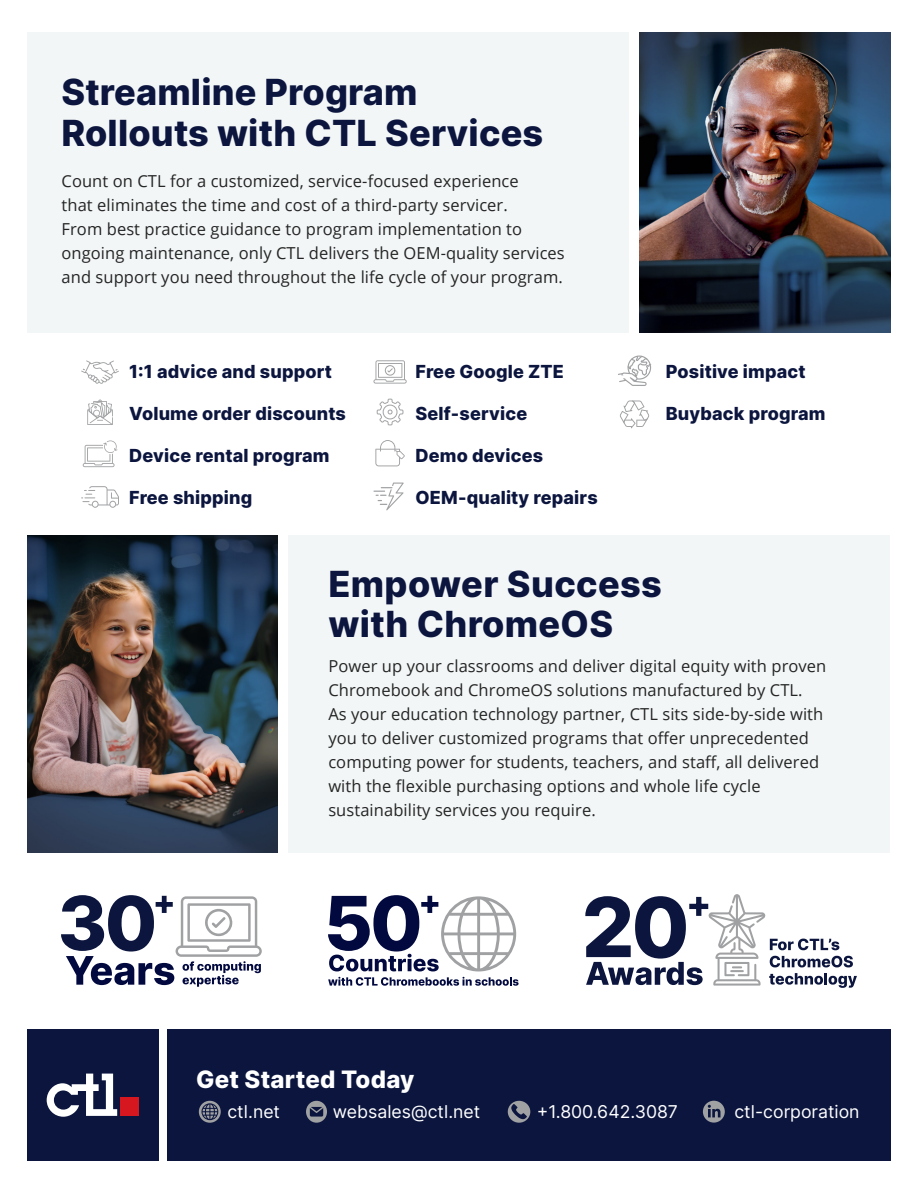
<style>
.page{position:relative;width:918px;height:1188px;background:#fff}
.page>*{position:absolute;margin:0;border:0;box-sizing:border-box;transform-origin:0 0}
.t1{font:800 36px "Inter";letter-spacing:.005em;color:#0b153e}
.t2{font:800 24px "Inter";letter-spacing:.01em;color:#fff}
.t3{font:800 18px "Inter";letter-spacing:.01em;color:#0b153e}
.t4{font:17.7px "Inter";color:#fff}
.t5{font:16.5px/24px "Open Sans";letter-spacing:.005em;color:#242524}
</style>
<div class="page">
<div style="left:28px;top:32px;width:601px;height:301px;background:#f3f6f7"></div>
<div style="left:288px;top:536px;width:602px;height:317px;background:#f3f6f7"></div>
<div style="left:167px;top:1029px;width:724px;height:132px;background:#0b153e"></div>
<div style="left:27px;top:1029px;width:132px;height:132px;background:#0b153e"></div>
<img style="left:27px;top:536px;width:251px;height:317px">
<img style="left:639px;top:32px;width:251px;height:301px">
<svg style="left:47px;top:1074px;width:70px;height:43px"></svg>
<div style="left:121px;top:1098px;width:18px;height:18px;background:#d7171f"></div>
<svg style="left:703px;top:1101px;width:22px;height:22px"></svg>
<svg style="left:508px;top:1101px;width:22px;height:22px"></svg>
<svg style="left:306px;top:1101px;width:21px;height:22px"></svg>
<svg style="left:199px;top:1101px;width:22px;height:22px"></svg>
<svg style="left:373px;top:483px;width:31px;height:27px"></svg>
<svg style="left:618px;top:356px;width:33px;height:30px"></svg>
<svg style="left:373px;top:360px;width:34px;height:24px"></svg>
<svg style="left:81px;top:360px;width:38px;height:24px"></svg>
<svg style="left:377px;top:399px;width:26px;height:26px"></svg>
<svg style="left:620px;top:401px;width:29px;height:27px"></svg>
<svg style="left:83px;top:440px;width:34px;height:27px"></svg>
<svg style="left:87px;top:399px;width:26px;height:26px"></svg>
<svg style="left:375px;top:440px;width:30px;height:26px"></svg>
<svg style="left:81px;top:486px;width:38px;height:22px"></svg>
<svg style="left:328px;top:977px;width:191px;height:9px"></svg>
<svg style="left:328px;top:895px;width:188px;height:76px"></svg>
<svg style="left:61px;top:895px;width:201px;height:92px"></svg>
<svg style="left:585px;top:894px;width:272px;height:94px"></svg>
<p class="t1" style="left:62px;top:66px;width:357px">Streamline Program</p>
<p class="t1" style="left:62px;top:106px;width:483px">Rollouts with CTL Services</p>
<p class="t5" style="left:62px;top:169px;width:459px">Count on CTL for a customized, service-focused experience</p>
<p class="t5" style="left:62px;top:193px;width:448px">that eliminates the time and cost of a third-party servicer.</p>
<p class="t5" style="left:62px;top:217px;width:462px">From best practice guidance to program implementation to</p>
<p class="t5" style="left:62px;top:241px;width:505px">ongoing maintenance, only CTL delivers the OEM-quality services</p>
<p class="t5" style="left:62px;top:265px;width:503px">and support you need throughout the life cycle of your program.</p>
<p class="t3" style="left:129px;top:358px;width:204px">1:1 advice and support</p>
<p class="t3" style="left:129px;top:400px;width:218px">Volume order discounts</p>
<p class="t3" style="left:129px;top:442px;width:202px">Device rental program</p>
<p class="t3" style="left:129px;top:484px;width:125px">Free shipping</p>
<p class="t3" style="left:416px;top:358px;width:150px">Free Google ZTE</p>
<p class="t3" style="left:416px;top:400px;width:113px">Self-service</p>
<p class="t3" style="left:416px;top:442px;width:129px">Demo devices</p>
<p class="t3" style="left:416px;top:484px;width:184px">OEM-quality repairs</p>
<p class="t3" style="left:666px;top:358px;width:141px">Positive impact</p>
<p class="t3" style="left:666px;top:400px;width:161px">Buyback program</p>
<p class="t1" style="left:328px;top:557px;width:335px">Empower Success</p>
<p class="t1" style="left:328px;top:598px;width:286px">with ChromeOS</p>
<p class="t5" style="left:328px;top:654px;width:499px">Power up your classrooms and deliver digital equity with proven Chromebook and ChromeOS solutions manufactured by CTL.<br>As your education technology partner, CTL sits side-by-side with you to deliver customized programs that offer unprecedented computing power for students, teachers, and staff, all delivered with the flexible purchasing options and whole life cycle sustainability services you require.</p>
<p class="t2" style="left:196px;top:1062px;width:220px">Get Started Today</p>
<p class="t4" style="left:227px;top:1099px;width:54px">ctl.net</p>
<p class="t4" style="left:333px;top:1099px;width:149px">websales@ctl.net</p>
<p class="t4" style="left:537px;top:1099px;width:143px">+1.800.642.3087</p>
<p class="t4" style="left:734px;top:1099px;width:127px">ctl-corporation</p>
</div>
